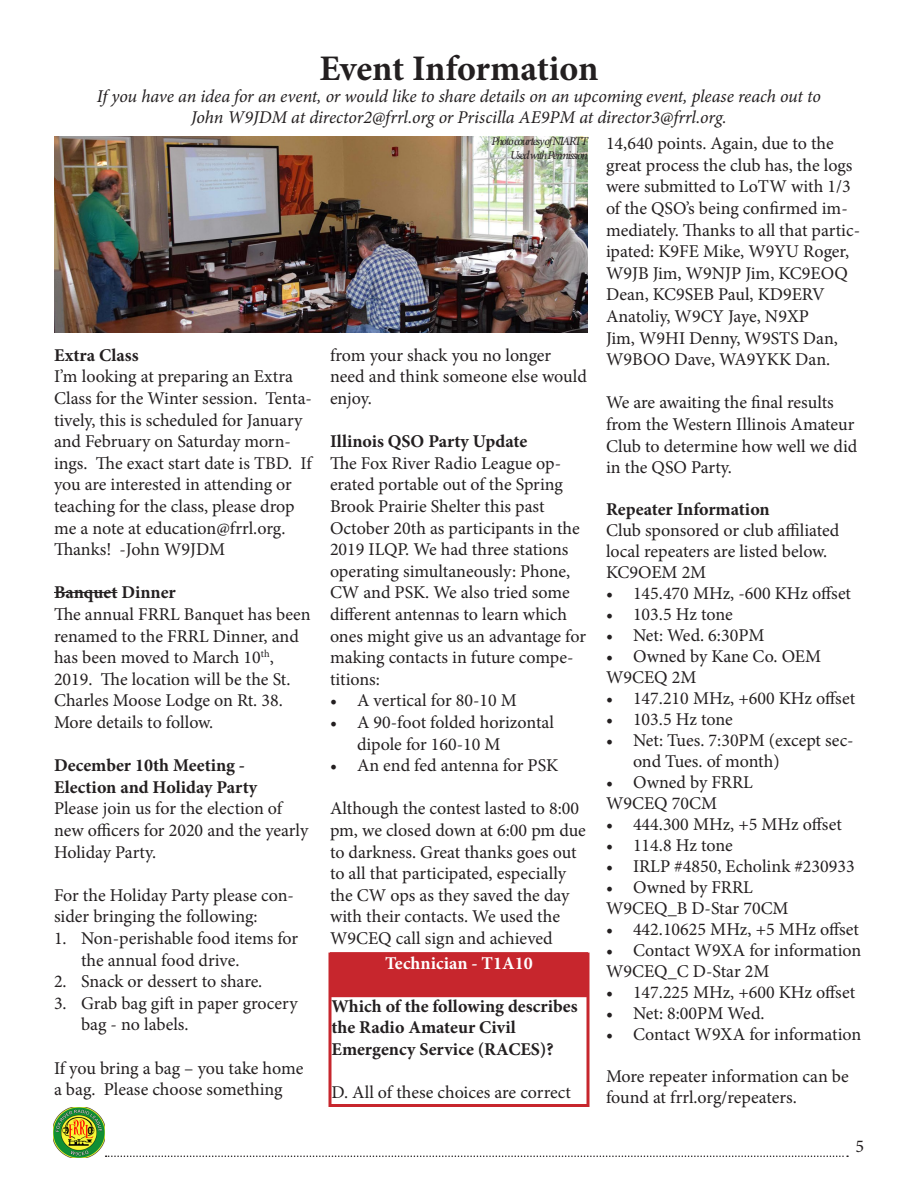
<style>
.page{position:relative;width:918px;height:1188px;background:#fff}
.page>*{position:absolute;margin:0;border:0;box-sizing:border-box;transform-origin:0 0}
.t1{font:700 36px "Minion Pro";letter-spacing:-.005em;color:#231f20}
.cal_day{font:18px/21.6px "Minion Pro";color:#231f20}
.cal_day-2{font:700 18px/21.6px "Minion Pro";color:#231f20}
.t2{font:italic 18px "Minion Pro";letter-spacing:-.005em;color:#231f20}
.cal_day-3{font:700 18px "Minion Pro";color:#fff}
.cal_day-4{font:italic 12px "Minion Pro";letter-spacing:-.11em;color:#231f20}
</style>
<div class="page">
<div style="left:330px;top:952px;width:258px;height:45px;background:#c7262d"></div>
<div style="left:328px;top:953px;width:262px;height:154px;border:3px solid #c7262d"></div>
<hr style="left:54px;top:592px;width:64px;height:1px;background:#231f20">
<img style="left:53px;top:1107px;width:52px;height:51px">
<svg style="left:106px;top:1156px;width:742px;height:1px"></svg>
<img style="left:54px;top:136px;width:534px;height:197px">
<p class="t1" style="left:320px;top:43px;width:280px">Event Information</p>
<p class="t2" style="left:97px;top:84px;width:726px">If you have an idea for an event, or would like to share details on an upcoming event, please reach out to</p>
<p class="t2" style="left:191px;top:105px;width:537px">John W9JDM at director2@frrl.org or Priscilla AE9PM at director3@frrl.org.</p>
<p class="cal_day-4" style="left:491px;top:133px;width:98px">Photo courtesy ofNIARTT</p>
<p class="cal_day-4" style="left:510px;top:147px;width:79px">Used with Permission</p>
<p class="cal_day-2" style="left:54px;top:344px;width:86px">Extra Class</p>
<p class="cal_day" style="left:54px;top:366px;width:260px">I’m looking at preparing an Extra Class for the Winter session. Tenta&shy;tively, this is scheduled for January and February on Saturday morn&shy;ings. The exact start date is TBD. If you are interested in attending or teaching for the class, please drop me a note at education@frrl.org.</p>
<p class="cal_day" style="left:54px;top:539px;width:173px">Thanks! -John W9JDM</p>
<p class="cal_day-2" style="left:54px;top:582px;width:123px">Banquet Dinner</p>
<p class="cal_day" style="left:54px;top:604px;width:258px">The annual FRRL Banquet has been renamed to the FRRL Dinner, and has been moved to March 10<sup>th</sup>,<br>2019. The location will be the St.<br>Charles Moose Lodge on Rt. 38.<br>More details to follow.</p>
<p class="cal_day-2" style="left:54px;top:754px;width:192px">December 10th Meeting -</p>
<p class="cal_day-2" style="left:54px;top:776px;width:205px">Election and Holiday Party</p>
<p class="cal_day" style="left:54px;top:798px;width:256px">Please join us for the election of new officers for 2020 and the yearly<br>Holiday Party.</p>
<p class="cal_day" style="left:54px;top:884px;width:242px">For the Holiday Party please con&shy;sider bringing the following:</p>
<p class="cal_day" style="left:81px;top:928px;width:219px;text-indent:-27px">1. Non-perishable food items for the annual food drive.</p>
<p class="cal_day" style="left:54px;top:971px;width:210px">2. Snack or dessert to share.</p>
<p class="cal_day" style="left:81px;top:992px;width:219px;text-indent:-27px">3. Grab bag gift in paper grocery bag - no labels.</p>
<p class="cal_day" style="left:54px;top:1057px;width:251px">If you bring a bag – you take home a bag. Please choose something</p>
<p class="cal_day" style="left:330px;top:344px;width:258px">from your shack you no longer need and think someone else would enjoy.</p>
<p class="cal_day-2" style="left:330px;top:430px;width:199px">Illinois QSO Party Update</p>
<p class="cal_day" style="left:330px;top:452px;width:258px">The Fox River Radio League op&shy;erated portable out of the Spring<br>Brook Prairie Shelter this past<br>October 20th as participants in the<br>2019 ILQP. We had three stations operating simultaneously: Phone,<br>CW and PSK. We also tried some different antennas to learn which ones might give us an advantage for making contacts in future compe&shy;titions:</p>
<p class="cal_day" style="left:330px;top:690px;width:188px">• A vertical for 80-10 M</p>
<p class="cal_day" style="left:357px;top:712px;width:199px;text-indent:-27px">• A 90-foot folded horizontal dipole for 160-10 M</p>
<p class="cal_day" style="left:330px;top:755px;width:230px">• An end fed antenna for PSK</p>
<p class="cal_day" style="left:330px;top:798px;width:257px">Although the contest lasted to 8:00 pm, we closed down at 6:00 pm due to darkness. Great thanks goes out to all that participated, especially the CW ops as they saved the day with their contacts. We used the<br>W9CEQ call sign and achieved</p>
<p class="cal_day-3" style="left:385px;top:950px;width:149px">Technician - T1A10</p>
<p class="cal_day-2" style="left:332px;top:995px;width:248px">Which of the following describes the Radio Amateur Civil<br>Emergency Service (RACES)?</p>
<p class="cal_day" style="left:332px;top:1082px;width:241px">D. All of these choices are correct</p>
<p class="cal_day" style="left:606px;top:133px;width:256px">14,640 points. Again, due to the great process the club has, the logs were submitted to LoTW with 1/3 of the QSO’s being confirmed im&shy;mediately. Thanks to all that partic&shy;ipated: K9FE Mike, W9YU Roger,<br>W9JB Jim, W9NJP Jim, KC9EOQ<br>Dean, KC9SEB Paul, KD9ERV<br>Anatoliy, W9CY Jaye, N9XP<br>Jim, W9HI Denny, W9STS Dan,<br>W9BOO Dave, WA9YKK Dan.</p>
<p class="cal_day" style="left:606px;top:392px;width:253px">We are awaiting the final results from the Western Illinois Amateur<br>Club to determine how well we did in the QSO Party.</p>
<p class="cal_day-2" style="left:606px;top:499px;width:165px">Repeater Information</p>
<p class="cal_day" style="left:606px;top:520px;width:235px;line-height:21px">Club sponsored or club affiliated local repeaters are listed below.</p>
<p class="cal_day" style="left:606px;top:562px;width:102px">KC9OEM 2M</p>
<p class="cal_day" style="left:606px;top:583px;width:247px">• 145.470 MHz, -600 KHz offset</p>
<p class="cal_day" style="left:606px;top:604px;width:128px">• 103.5 Hz tone</p>
<p class="cal_day" style="left:606px;top:625px;width:160px">• Net: Wed. 6:30PM</p>
<p class="cal_day" style="left:606px;top:646px;width:217px">• Owned by Kane Co. OEM</p>
<p class="cal_day" style="left:606px;top:667px;width:92px">W9CEQ 2M</p>
<p class="cal_day" style="left:606px;top:688px;width:251px">• 147.210 MHz, +600 KHz offset</p>
<p class="cal_day" style="left:606px;top:709px;width:128px">• 103.5 Hz tone</p>
<p class="cal_day" style="left:633px;top:730px;width:222px;line-height:21px;text-indent:-27px">• Net: Tues. 7:30PM (except sec&shy;ond Tues. of month)</p>
<p class="cal_day" style="left:606px;top:772px;width:149px">• Owned by FRRL</p>
<p class="cal_day" style="left:606px;top:793px;width:113px">W9CEQ 70CM</p>
<p class="cal_day" style="left:606px;top:814px;width:237px">• 444.300 MHz, +5 MHz offset</p>
<p class="cal_day" style="left:606px;top:835px;width:128px">• 114.8 Hz tone</p>
<p class="cal_day" style="left:606px;top:856px;width:250px">• IRLP #4850, Echolink #230933</p>
<p class="cal_day" style="left:606px;top:877px;width:149px">• Owned by FRRL</p>
<p class="cal_day" style="left:606px;top:898px;width:184px">W9CEQ_B D-Star 70CM</p>
<p class="cal_day" style="left:606px;top:919px;width:255px">• 442.10625 MHz, +5 MHz offset</p>
<p class="cal_day" style="left:606px;top:940px;width:257px">• Contact W9XA for information</p>
<p class="cal_day" style="left:606px;top:961px;width:165px">W9CEQ_C D-Star 2M</p>
<p class="cal_day" style="left:606px;top:982px;width:251px">• 147.225 MHz, +600 KHz offset</p>
<p class="cal_day" style="left:606px;top:1003px;width:160px">• Net: 8:00PM Wed.</p>
<p class="cal_day" style="left:606px;top:1024px;width:257px">• Contact W9XA for information</p>
<p class="cal_day" style="left:606px;top:1066px;width:244px;line-height:21px">More repeater information can be found at frrl.org/repeaters.</p>
<p class="cal_day" style="left:855px;top:1136px;width:10px">5</p>
</div>
